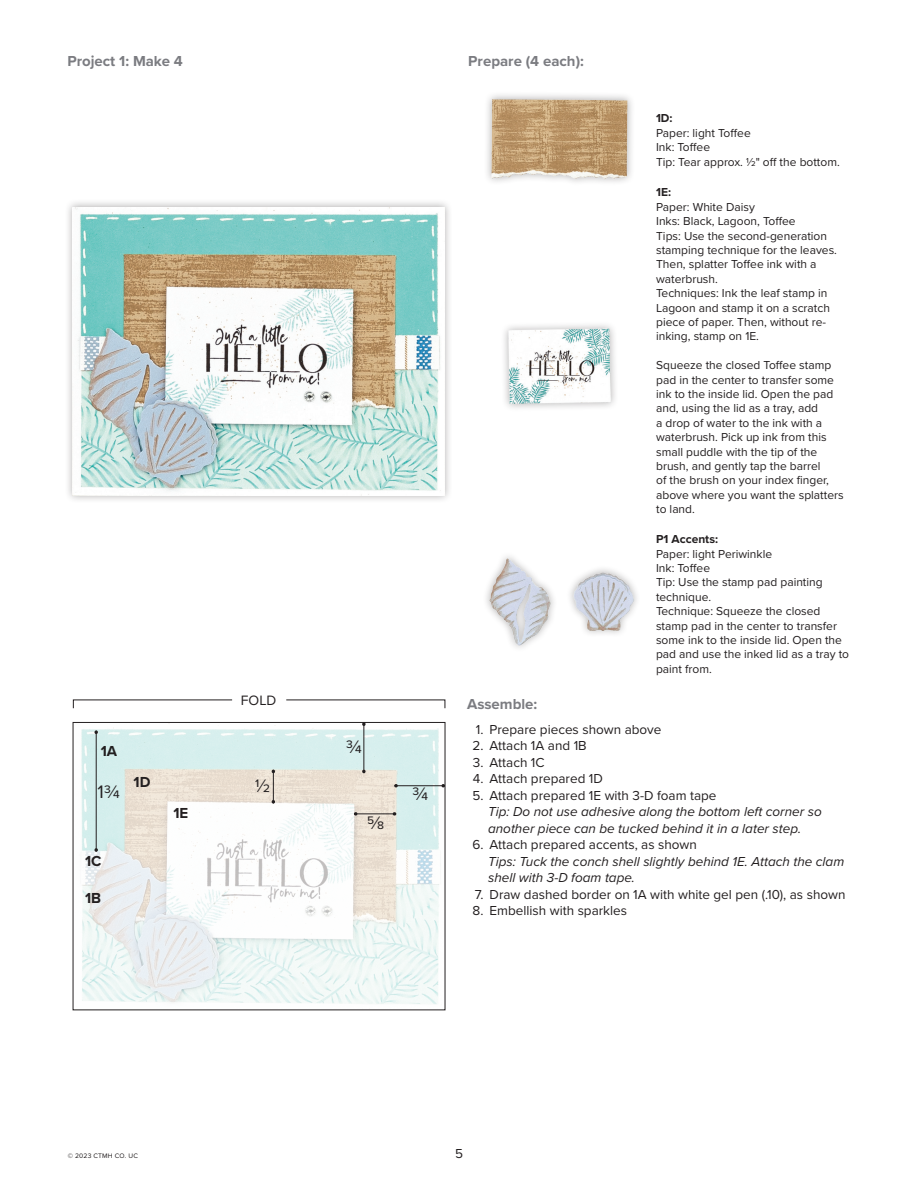
<style>
.page{position:relative;width:918px;height:1188px;background:#fff}
.page>*{position:absolute;margin:0;border:0;box-sizing:border-box;transform-origin:0 0}
.t1{font:18.75px "Proxima Nova";color:#231f20}
.t2{font:700 15px "Proxima Nova";color:#7b7c81}
.t3{font:700 15px "Proxima Nova";color:#231f20}
.t4{font:14.1px "Proxima Nova";color:#231f20}
.t5{font:13.5px "Proxima Nova";color:#231f20}
.Assemble_Column_Tips{font:italic 13.5px/16.5px "Proxima Nova";color:#231f20}
.t6{font:12px/14.4px "Proxima Nova";color:#231f20}
.t7{font:700 12px "Proxima Nova";color:#231f20}
.t8{font:6.75px "Proxima Nova";letter-spacing:.025em;color:#231f20}
</style>
<div class="page">
<div style="left:483px;top:91px;width:152px;height:95px;background:#231f20;opacity:.35"></div>
<img style="left:489px;top:98px;width:141px;height:83px">
<img style="left:81px;top:725px;width:360px;height:279px">
<svg style="left:73px;top:699px;width:160px;height:10px"></svg>
<svg style="left:286px;top:699px;width:160px;height:10px"></svg>
<svg style="left:362px;top:722px;width:4px;height:4px"></svg>
<hr style="left:364px;top:722px;width:1px;height:51px;background:#231f20">
<svg style="left:394px;top:784px;width:4px;height:4px"></svg>
<hr style="left:394px;top:785px;width:51px;height:1px;background:#231f20">
<svg style="left:354px;top:812px;width:4px;height:4px"></svg>
<hr style="left:354px;top:814px;width:42px;height:1px;background:#231f20">
<svg style="left:94px;top:730px;width:4px;height:4px"></svg>
<svg style="left:94px;top:848px;width:4px;height:4px"></svg>
<hr style="left:96px;top:731px;width:1px;height:121px;background:#231f20">
<svg style="left:271px;top:800px;width:4px;height:4px"></svg>
<hr style="left:273px;top:770px;width:1px;height:34px;background:#231f20">
<div style="left:64px;top:199px;width:389px;height:304px;background:#231f20;opacity:.35"></div>
<img style="left:73px;top:207px;width:372px;height:288px">
<div style="left:500px;top:321px;width:119px;height:90px;background:#231f20;opacity:.35"></div>
<img style="left:508px;top:328px;width:103px;height:76px">
<div style="left:482px;top:552px;width:76px;height:101px;background:#231f20;opacity:.35"></div>
<img style="left:489px;top:559px;width:61px;height:87px">
<div style="left:565px;top:565px;width:76px;height:73px;background:#231f20;opacity:.35"></div>
<img style="left:573px;top:572px;width:61px;height:58px">
<p class="t2" style="left:67px;top:50px;width:117px">Project 1: Make 4</p>
<p class="t2" style="left:468px;top:50px;width:117px">Prepare (4 each):</p>
<p class="t4" style="left:241px;top:689px;width:37px">FOLD</p>
<p class="t2" style="left:467px;top:693px;width:72px">Assemble:</p>
<p class="t7" style="left:656px;top:110px;width:18px">1D:</p>
<p class="t6" style="left:656px;top:125px;width:96px">Paper: light Toffee</p>
<p class="t6" style="left:656px;top:140px;width:56px">Ink: Toffee</p>
<p class="t6" style="left:656px;top:154px;width:185px">Tip: Tear approx. ½" off the bottom.</p>
<p class="t7" style="left:656px;top:184px;width:16px">1E:</p>
<p class="t6" style="left:656px;top:199px;width:100px">Paper: White Daisy</p>
<p class="t6" style="left:656px;top:214px;width:141px">Inks: Black, Lagoon, Toffee</p>
<p class="t6" style="left:656px;top:228px;width:182px">Tips: Use the second-generation stamping technique for the leaves.<br>Then, splatter Toffee ink with a waterbrush.</p>
<p class="t6" style="left:656px;top:286px;width:175px">Techniques: Ink the leaf stamp in<br>Lagoon and stamp it on a scratch piece of paper. Then, without re&shy;inking, stamp on 1E.</p>
<p class="t6" style="left:656px;top:358px;width:189px">Squeeze the closed Toffee stamp pad in the center to transfer some ink to the inside lid. Open the pad and, using the lid as a tray, add<br>a drop of water to the ink with a waterbrush. Pick up ink from this small puddle with the tip of the brush, and gently tap the barrel<br>of the brush on your index finger, above where you want the splatters to land.</p>
<p class="t7" style="left:656px;top:530px;width:64px">P1 Accents:</p>
<p class="t6" style="left:656px;top:546px;width:118px">Paper: light Periwinkle</p>
<p class="t6" style="left:656px;top:560px;width:56px">Ink: Toffee</p>
<p class="t6" style="left:656px;top:575px;width:168px">Tip: Use the stamp pad painting technique.</p>
<p class="t6" style="left:656px;top:604px;width:195px">Technique: Squeeze the closed stamp pad in the center to transfer some ink to the inside lid. Open the pad and use the inked lid as a tray to paint from.</p>
<p class="t3" style="left:101px;top:740px;width:18px">1A</p>
<p class="t3" style="left:134px;top:771px;width:18px">1D</p>
<p class="t1" style="left:98px;top:778px;width:24px">1¾</p>
<p class="t1" style="left:255px;top:772px;width:16px">½</p>
<p class="t3" style="left:85px;top:850px;width:18px">1C</p>
<p class="t3" style="left:85px;top:887px;width:18px">1B</p>
<p class="t3" style="left:173px;top:802px;width:16px">1E</p>
<p class="t1" style="left:346px;top:733px;width:18px">¾</p>
<p class="t1" style="left:367px;top:809px;width:19px">⅝</p>
<p class="t1" style="left:412px;top:780px;width:18px">¾</p>
<p class="t5" style="left:476px;top:719px;width:187px">1. Prepare pieces shown above</p>
<p class="t5" style="left:473px;top:735px;width:116px">2. Attach 1A and 1B</p>
<p class="t5" style="left:473px;top:752px;width:73px">3. Attach 1C</p>
<p class="t5" style="left:473px;top:768px;width:132px">4. Attach prepared 1D</p>
<p class="t5" style="left:473px;top:785px;width:246px">5. Attach prepared 1E with 3-D foam tape</p>
<p class="Assemble_Column_Tips" style="left:488px;top:803px;width:335px">Tip: Do not use adhesive along the bottom left corner so another piece can be tucked behind it in a later step.</p>
<p class="t5" style="left:472px;top:834px;width:226px">6. Attach prepared accents, as shown</p>
<p class="Assemble_Column_Tips" style="left:488px;top:852px;width:358px">Tips: Tuck the conch shell slightly behind 1E. Attach the clam shell with 3-D foam tape.</p>
<p class="t5" style="left:475px;top:884px;width:372px">7. Draw dashed border on 1A with white gel pen (.10), as shown</p>
<p class="t5" style="left:473px;top:900px;width:156px">8. Embellish with sparkles</p>
<p class="t8" style="left:68px;top:1151px;width:72px">© 2023 CTMH CO. UC</p>
<p class="t5" style="left:455px;top:1144px;width:9px">5</p>
</div>
